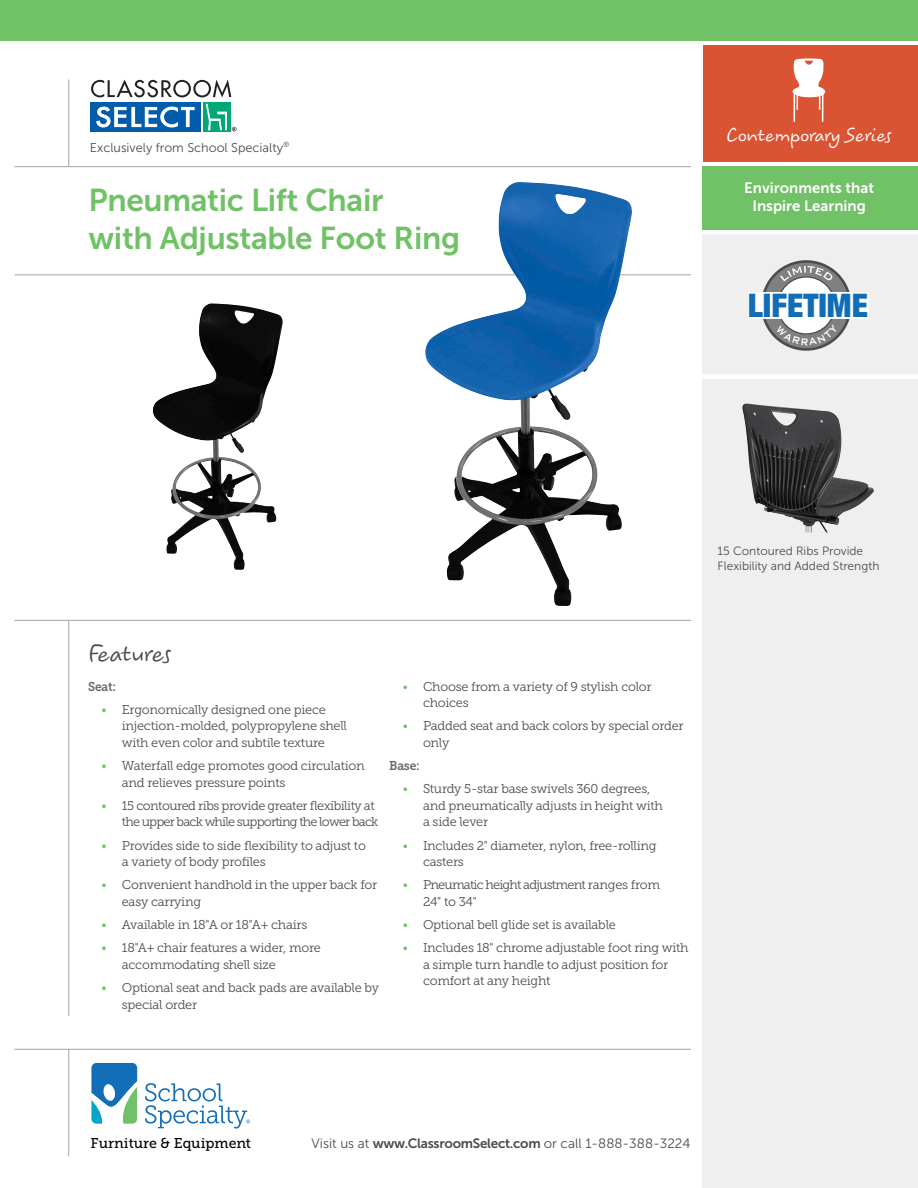
<style>
.page{position:relative;width:918px;height:1188px;background:#fff}
.page>*{position:absolute;margin:0;border:0;box-sizing:border-box;transform-origin:0 0}
.t1{font:900 condensed 32.55px "Helvetica Neue LT Std";color:#126db7}
.t2{font:31.5px/37.8px "Museo Sans 700";letter-spacing:-.01em;color:#71c167}
.t3{font:27px "Koorkin Std";letter-spacing:-.01em;color:#4d4c4c}
.t4{font:21px "Koorkin Std";color:#fff}
.t5{font:15px/18px "Museo Sans 700";color:#fff;text-align:center}
.t6{font:14.1px "Museo Slab 500";color:#040503}
.t7{font:13.5px "Museo Sans 300";color:#4d4c4c}
.t8{font:12.75px/16.5px "Museo Slab 300";letter-spacing:-.02em;color:#4d4c4c}
.t9{font:12.75px/16.5px "Museo Slab 300";letter-spacing:-.05em;color:#4d4c4c;text-align:right}
.t10{font:12.75px/16.5px "Museo Slab 300";letter-spacing:-.06em;color:#4d4c4c}
.t11{font:12.75px "Museo Sans 300";color:#4d4c4c}
.t12{font:12.75px "Museo Slab 700";letter-spacing:-.02em;color:#6e6b6a;scale:.95 1}
.t13{font:12px/14.4px "Museo Sans 300";color:#4d4c4c}
.s1{color:#71c167}
.s2{font-family:"Museo Sans 700"}
</style>
<div class="page">
<div style="left:702px;top:234px;width:216px;height:954px;background:#eeefee"></div>
<div style="left:702px;top:166px;width:216px;height:64px;background:#71c167"></div>
<svg style="left:91px;top:80px;width:145px;height:52px"></svg>
<div style="left:0;top:0;width:918px;height:40px;background:#71c167"></div>
<hr style="left:14px;top:166px;width:677px;height:1px;background:#a6a5a5">
<hr style="left:68px;top:79px;width:1px;height:88px;background:#a6a5a5">
<hr style="left:14px;top:274px;width:677px;height:1px;background:#a6a5a5">
<hr style="left:68px;top:621px;width:1px;height:395px;background:#a6a5a5">
<hr style="left:14px;top:620px;width:677px;height:1px;background:#a6a5a5">
<hr style="left:68px;top:1049px;width:1px;height:107px;background:#a6a5a5">
<hr style="left:14px;top:1049px;width:677px;height:1px;background:#a6a5a5">
<svg style="left:91px;top:1063px;width:46px;height:61px"></svg>
<svg style="left:145px;top:1083px;width:105px;height:46px"></svg>
<img style="left:425px;top:182px;width:197px;height:424px">
<div style="left:703px;top:45px;width:215px;height:117px;background:#da5434"></div>
<svg style="left:792px;top:58px;width:34px;height:63px"></svg>
<svg style="left:762px;top:261px;width:88px;height:88px"></svg>
<div style="left:761px;top:260px;width:91px;height:91px;border:3px solid #4d4c4c;border-radius:50%"></div>
<div style="left:778px;top:277px;width:57px;height:57px;background:#fff;border-radius:50%"></div>
<div style="left:748px;top:292px;width:121px;height:26px;background:#fff"></div>
<svg style="left:780px;top:266px;width:53px;height:15px"></svg>
<div style="left:702px;top:374px;width:216px;height:5px;background:#fff"></div>
<img style="left:153px;top:304px;width:123px;height:266px">
<img style="left:742px;top:404px;width:132px;height:128px">
<svg style="left:776px;top:325px;width:62px;height:20px"></svg>
<p class="t11" style="left:90px;top:140px;width:201px">Exclusively from School Specialty<sup>®</sup></p>
<p class="t2" style="left:88px;top:181px;width:373px">Pneumatic Lift Chair<br>with Adjustable Foot Ring</p>
<p class="t4" style="left:727px;top:124px;width:166px">Contemporary Series</p>
<p class="t5" style="left:744px;top:179px;width:131px">Environments that<br>Inspire Learning</p>
<p class="t1" style="left:748px;top:285px;width:122px">LIFETIME</p>
<p class="t3" style="left:88px;top:638px;width:84px">Features</p>
<p class="t12" style="left:88px;top:679px;width:31px">Seat:</p>
<p class="t8" style="left:122px;top:701px;width:227px;text-indent:-20px"><span class="s1">•</span> Ergonomically designed one piece injection-molded, polypropylene shell with even color and subtile texture</p>
<p class="t8" style="left:122px;top:758px;width:244px;text-indent:-20px"><span class="s1">•</span> Waterfall edge promotes good circulation and relieves pressure points</p>
<p class="t9" style="left:102px;top:797px;width:278px"><span class="s1">•</span> 15 contoured ribs provide greater flexibility at the upper back while supporting the lower back</p>
<p class="t8" style="left:122px;top:837px;width:246px;text-indent:-20px"><span class="s1">•</span> Provides side to side flexibility to adjust to a variety of body profiles</p>
<p class="t8" style="left:122px;top:877px;width:257px;text-indent:-20px"><span class="s1">•</span> Convenient handhold in the upper back for easy carrying</p>
<p class="t8" style="left:102px;top:917px;width:207px"><span class="s1">•</span> Available in 18"A or 18"A+ chairs</p>
<p class="t8" style="left:122px;top:940px;width:201px;text-indent:-20px"><span class="s1">•</span> 18"A+ chair features a wider, more accommodating shell size</p>
<p class="t8" style="left:122px;top:980px;width:259px;text-indent:-20px"><span class="s1">•</span> Optional seat and back pads are available by special order</p>
<p class="t8" style="left:423px;top:678px;width:230px;text-indent:-20px"><span class="s1">•</span> Choose from a variety of 9 stylish color choices</p>
<p class="t8" style="left:423px;top:718px;width:262px;text-indent:-20px"><span class="s1">•</span> Padded seat and back colors by special order only</p>
<p class="t12" style="left:389px;top:758px;width:34px">Base:</p>
<p class="t8" style="left:423px;top:781px;width:241px;text-indent:-20px"><span class="s1">•</span> Sturdy 5-star base swivels 360 degrees, and pneumatically adjusts in height with a side lever</p>
<p class="t8" style="left:423px;top:837px;width:235px;text-indent:-20px"><span class="s1">•</span> Includes 2" diameter, nylon, free-rolling casters</p>
<p class="t10" style="left:423px;top:877px;width:239px;text-indent:-20px"><span class="s1">•</span> Pneumatic height adjustment ranges from<br>24" to 34"</p>
<p class="t8" style="left:403px;top:917px;width:215px"><span class="s1">•</span> Optional bell glide set is available</p>
<p class="t8" style="left:423px;top:940px;width:267px;text-indent:-20px"><span class="s1">•</span> Includes 18" chrome adjustable foot ring with a simple turn handle to adjust position for comfort at any height</p>
<p class="t13" style="left:718px;top:544px;width:163px">15 Contoured Ribs Provide<br>Flexibility and Added Strength</p>
<p class="t6" style="left:91px;top:1135px;width:162px">Furniture &amp; Equipment</p>
<p class="t7" style="left:312px;top:1136px;width:380px">Visit us at <span class="s2">www.ClassroomSelect.com</span> or call 1-888-388-3224</p>
</div>
